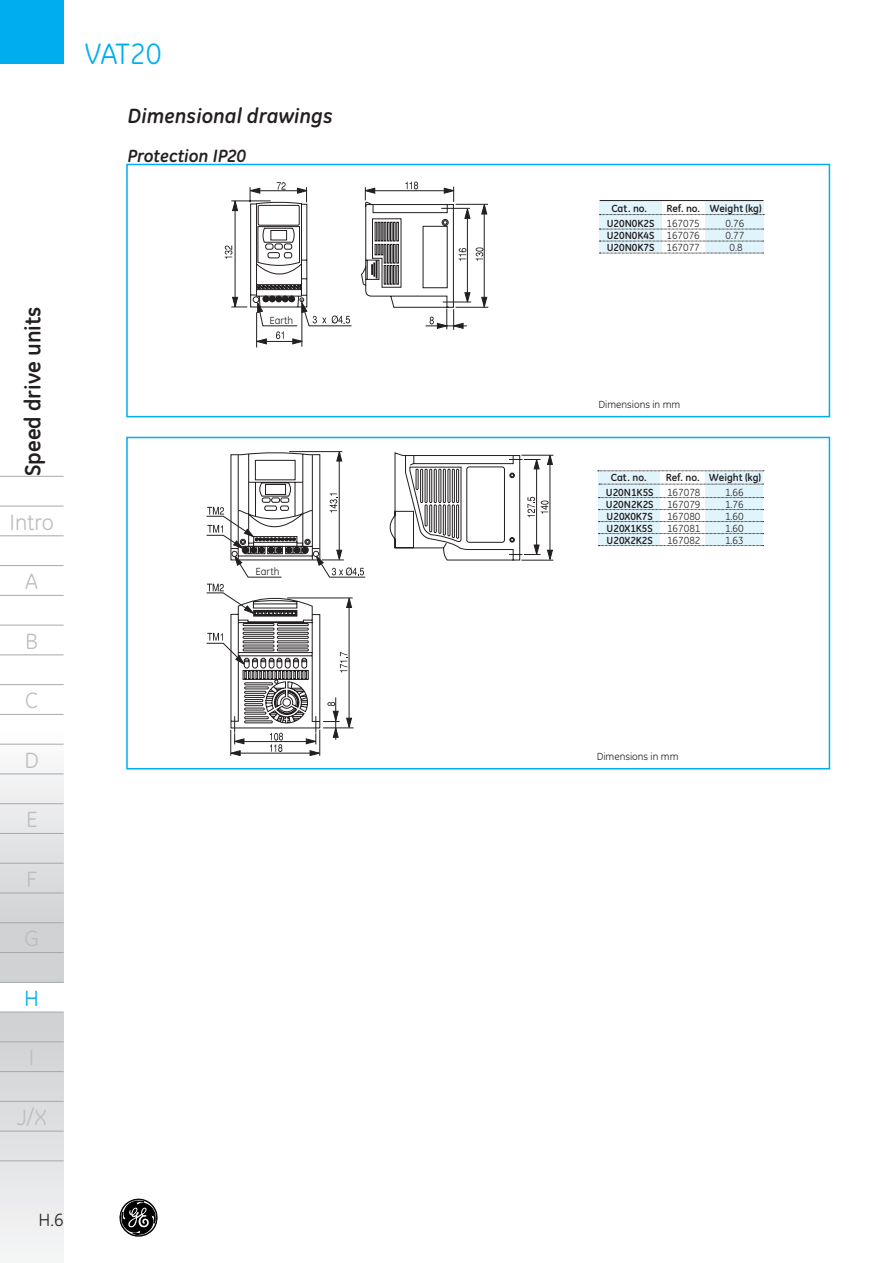
<style>
.page{position:relative;width:893px;height:1263px;background:#fff}
.page>*{position:absolute;margin:0;border:0;box-sizing:border-box;transform-origin:0 0}
.t1{font:30px "GE Inspira";letter-spacing:-.02em;color:#00aeef}
.t2{font:22.5px "GE Inspira";color:#bcbdc0}
.t3{font:700 22.5px "GE Inspira";color:#231f20}
.t4{font:22.5px "GE Inspira";color:#00aeef}
.t5{font:italic 700 21px "GE Inspira";color:#231f20}
.t6{font:italic 700 18px "GE Inspira";color:#231f20}
.t7{font:18px "GE Inspira";color:#231f20}
.t8{font:condensed 12.15px "Helvetica";color:#231f20}
.t9{font:700 10.5px/15.3px "GE Inspira";color:#231f20}
.t10{font:10.5px "GE Inspira";color:#231f20}
.s1{font-weight:400}
</style>
<div class="page">
<div style="left:0;top:1012px;width:64px;height:251px;background:linear-gradient(to bottom,#cdced0,#f4f5f6)"></div>
<div style="left:0;top:693px;width:64px;height:289px;background:linear-gradient(to bottom,#fff,#c9cacd)"></div>
<div style="left:0;top:0;width:64px;height:64px;background:#00aeef"></div>
<svg style="left:119px;top:1198px;width:39px;height:39px"></svg>
<hr style="left:0;top:476px;width:64px;height:1px;background:#a8a9ad">
<hr style="left:0;top:506px;width:64px;height:1px;background:#a8a9ad">
<hr style="left:0;top:535px;width:64px;height:1px;background:#a8a9ad">
<hr style="left:0;top:565px;width:64px;height:1px;background:#a8a9ad">
<hr style="left:0;top:595px;width:64px;height:1px;background:#a8a9ad">
<hr style="left:0;top:625px;width:64px;height:1px;background:#a8a9ad">
<hr style="left:0;top:655px;width:64px;height:1px;background:#a8a9ad">
<hr style="left:0;top:684px;width:64px;height:1px;background:#a8a9ad">
<hr style="left:0;top:714px;width:64px;height:1px;background:#a8a9ad">
<hr style="left:0;top:744px;width:64px;height:1px;background:#a8a9ad">
<hr style="left:0;top:774px;width:64px;height:1px;background:#a8a9ad">
<hr style="left:0;top:803px;width:64px;height:1px;background:#a8a9ad">
<hr style="left:0;top:833px;width:64px;height:1px;background:#a8a9ad">
<hr style="left:0;top:863px;width:64px;height:1px;background:#a8a9ad">
<hr style="left:0;top:893px;width:64px;height:1px;background:#a8a9ad">
<hr style="left:0;top:922px;width:64px;height:1px;background:#a8a9ad">
<hr style="left:0;top:952px;width:64px;height:1px;background:#a8a9ad">
<hr style="left:0;top:982px;width:64px;height:1px;background:#a8a9ad">
<hr style="left:0;top:1012px;width:64px;height:1px;background:#a8a9ad">
<hr style="left:0;top:1041px;width:64px;height:1px;background:#a8a9ad">
<hr style="left:0;top:1071px;width:64px;height:1px;background:#a8a9ad">
<hr style="left:0;top:1101px;width:64px;height:1px;background:#a8a9ad">
<hr style="left:0;top:1131px;width:64px;height:1px;background:#a8a9ad">
<hr style="left:0;top:1160px;width:64px;height:1px;background:#a8a9ad">
<svg style="left:126px;top:163px;width:704px;height:607px"></svg>
<div style="left:704px;top:471px;width:58px;height:74px;background:#e1f4fc"></div>
<div style="left:704px;top:201px;width:59px;height:51px;background:#e1f4fc"></div>
<div style="left:661px;top:200px;width:43px;height:55px;background:#fff"></div>
<div style="left:660px;top:469px;width:44px;height:79px;background:#fff"></div>
<div style="left:599px;top:201px;width:63px;height:51px;background:#e1f4fc"></div>
<svg style="left:599px;top:214px;width:165px;height:1px"></svg>
<svg style="left:599px;top:229px;width:164px;height:1px"></svg>
<svg style="left:599px;top:241px;width:164px;height:1px"></svg>
<svg style="left:599px;top:253px;width:164px;height:1px"></svg>
<hr style="left:599px;top:200px;width:164px;height:1px;background:#231f20">
<div style="left:597px;top:471px;width:62px;height:74px;background:#e1f4fc"></div>
<svg style="left:598px;top:497px;width:165px;height:1px"></svg>
<svg style="left:598px;top:509px;width:165px;height:1px"></svg>
<svg style="left:598px;top:521px;width:165px;height:1px"></svg>
<svg style="left:598px;top:533px;width:165px;height:1px"></svg>
<svg style="left:598px;top:545px;width:165px;height:1px"></svg>
<svg style="left:597px;top:471px;width:166px;height:1px"></svg>
<svg style="left:225px;top:182px;width:263px;height:165px"></svg>
<svg style="left:206px;top:451px;width:347px;height:305px"></svg>
<svg style="left:599px;top:484px;width:164px;height:1px"></svg>
<p class="t1" style="left:85px;top:43px;width:78px">VAT20</p>
<p class="t5" style="left:127px;top:108px;width:207px">Dimensional drawings</p>
<p class="t6" style="left:127px;top:149px;width:120px">Protection IP20</p>
<p class="t3" style="left:25px;top:476px;width:171px;rotate:-90deg">Speed drive units</p>
<p class="t2" style="left:10px;top:514px;width:46px">Intro</p>
<p class="t2" style="left:25px;top:573px;width:14px">A</p>
<p class="t2" style="left:25px;top:633px;width:14px">B</p>
<p class="t2" style="left:25px;top:692px;width:15px">C</p>
<p class="t2" style="left:24px;top:752px;width:16px">D</p>
<p class="t2" style="left:26px;top:811px;width:13px">E</p>
<p class="t2" style="left:26px;top:871px;width:13px">F</p>
<p class="t2" style="left:24px;top:930px;width:16px">G</p>
<p class="t4" style="left:24px;top:990px;width:16px">H</p>
<p class="t2" style="left:29px;top:1049px;width:7px">I</p>
<p class="t2" style="left:17px;top:1109px;width:31px">J/X</p>
<p class="t7" style="left:39px;top:1213px;width:26px">H.6</p>
<p class="t10" style="left:269px;top:316px;width:25px">Earth</p>
<p class="t8" style="left:343px;top:315px;width:4px">.</p>
<p class="t10" style="left:255px;top:567px;width:25px">Earth</p>
<p class="t9" style="left:606px;top:202px;width:156px;text-indent:60px">Ref. no. Weight (kg)<br>U20N0K2S <span class="s1">167075</span></p>
<p class="t9" style="left:611px;top:202px;width:37px">Cat. no.</p>
<p class="t10" style="left:725px;top:220px;width:20px">0.76</p>
<p class="t9" style="left:606px;top:229px;width:95px">U20N0K4S <span class="s1">167076</span></p>
<p class="t10" style="left:725px;top:232px;width:20px">0.77</p>
<p class="t9" style="left:606px;top:241px;width:95px">U20N0K7S <span class="s1">167077</span></p>
<p class="t10" style="left:729px;top:244px;width:15px">0.8</p>
<p class="t10" style="left:598px;top:401px;width:83px">Dimensions in mm</p>
<p class="t9" style="left:610px;top:471px;width:37px">Cat. no.</p>
<p class="t9" style="left:665px;top:471px;width:97px">Ref. no. Weight (kg)</p>
<p class="t9" style="left:606px;top:486px;width:49px">U20N1K5S</p>
<p class="t10" style="left:667px;top:488px;width:35px">167078</p>
<p class="t10" style="left:725px;top:488px;width:20px">1.66</p>
<p class="t9" style="left:606px;top:498px;width:49px">U20N2K2S</p>
<p class="t10" style="left:667px;top:500px;width:35px">167079</p>
<p class="t10" style="left:725px;top:500px;width:20px">1.76</p>
<p class="t9" style="left:606px;top:510px;width:48px">U20X0K7S</p>
<p class="t10" style="left:667px;top:512px;width:35px">167080</p>
<p class="t10" style="left:725px;top:512px;width:20px">1.60</p>
<p class="t9" style="left:606px;top:522px;width:48px">U20X1K5S</p>
<p class="t10" style="left:667px;top:524px;width:35px">167081</p>
<p class="t10" style="left:725px;top:524px;width:20px">1.60</p>
<p class="t9" style="left:606px;top:534px;width:48px">U20X2K2S</p>
<p class="t10" style="left:667px;top:536px;width:35px">167082</p>
<p class="t10" style="left:725px;top:536px;width:20px">1.63</p>
<p class="t10" style="left:596px;top:753px;width:83px">Dimensions in mm</p>
</div>
